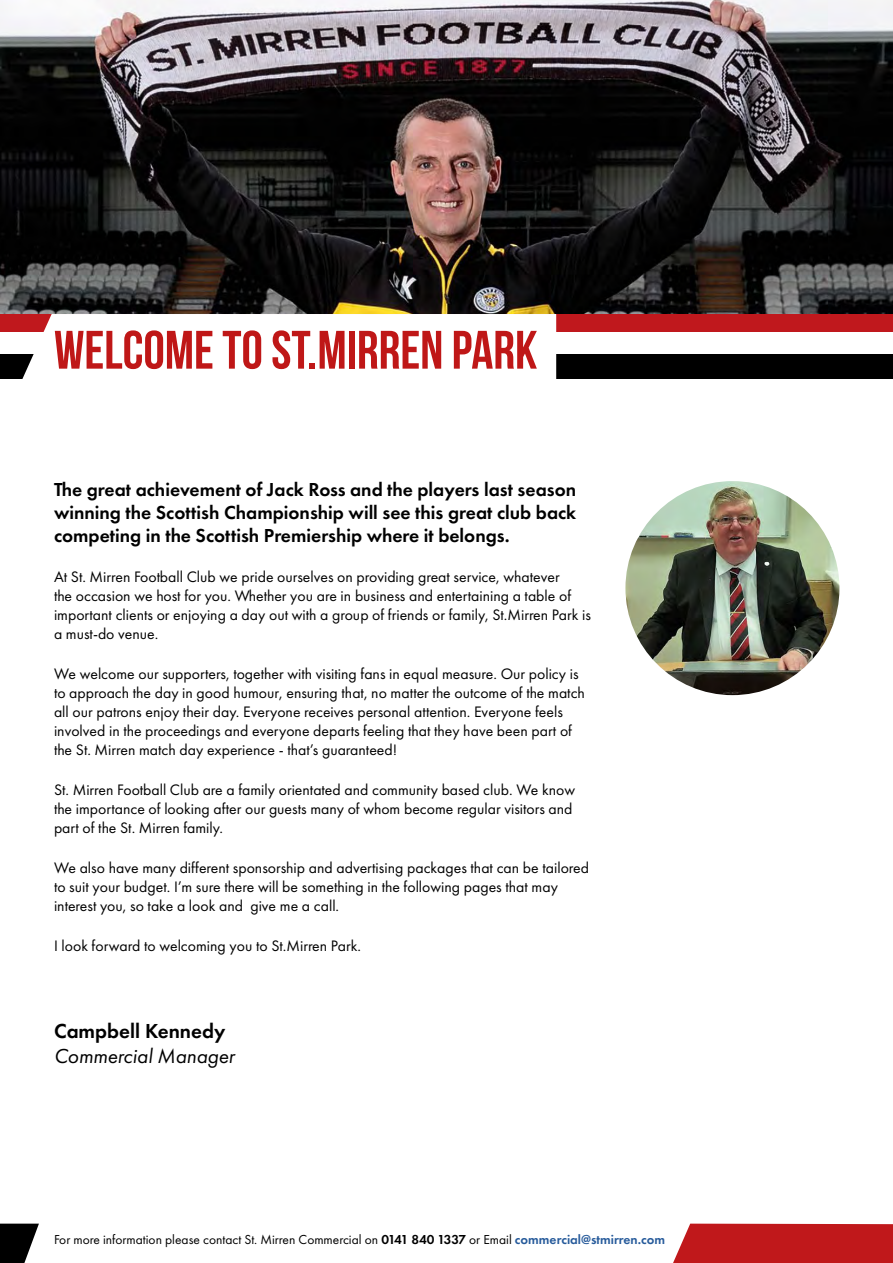
<style>
.page{position:relative;width:893px;height:1263px;background:#fff}
.page>*{position:absolute;margin:0;border:0;box-sizing:border-box;transform-origin:0 0}
.t1{font:54px "Bebas Neue";color:#bf1717}
.t2{font:italic 21px "Futura PT";color:#000}
.t3{font:600 21px "Futura PT";color:#000}
.t4{font:600 19.5px/23.4px "Futura PT";color:#000;text-align:justify}
.t5{font:15.75px/18.9px "Futura PT";color:#000}
.t6{font:13.5px "Futura PT";color:#000}
.s1{font-weight:600}
.s2{font-weight:600;color:#275b9b}
</style>
<div class="page">
<svg style="left:0;top:1223px;width:39px;height:40px"></svg>
<svg style="left:673px;top:1223px;width:220px;height:40px;background:#c32629"></svg>
<img style="left:0;top:0;width:893px;height:314px">
<div style="left:0;top:314px;width:893px;height:45px;background:#c0181d"></div>
<div style="left:0;top:332px;width:893px;height:45px;background:#fff"></div>
<div style="left:0;top:354px;width:893px;height:24px;background:#000"></div>
<img style="left:625px;top:481px;width:214px;height:214px;border-radius:107px">
<div style="left:19px;top:314px;width:537px;height:65px;background:#fff"></div>
<h1 class="t1" style="left:54px;top:320px;width:485px">WELCOME TO ST.MIRREN PARK</h1>
<p class="t4" style="left:54px;top:477px;width:524px">The great achievement of Jack Ross and the players last season winning the Scottish Championship will see this great club back competing in the Scottish Premiership where it belongs.</p>
<p class="t5" style="left:54px;top:568px;width:538px">At St. Mirren Football Club we pride ourselves on providing great service, whatever<br>the occasion we host for you. Whether you are in business and entertaining a table of important clients or enjoying a day out with a group of friends or family, St.Mirren Park is a must-do venue.</p>
<p class="t5" style="left:54px;top:664px;width:532px">We welcome our supporters, together with visiting fans in equal measure. Our policy is to approach the day in good humour, ensuring that, no matter the outcome of the match all our patrons enjoy their day. Everyone receives personal attention. Everyone feels involved in the proceedings and everyone departs feeling that they have been part of the St. Mirren match day experience - that’s guaranteed!</p>
<p class="t5" style="left:54px;top:780px;width:523px">St. Mirren Football Club are a family orientated and community based club. We know the importance of looking after our guests many of whom become regular visitors and part of the St. Mirren family.</p>
<p class="t5" style="left:54px;top:858px;width:537px">We also have many different sponsorship and advertising packages that can be tailored to suit your budget. I’m sure there will be something in the following pages that may interest you, so take a look and give me a call.</p>
<p class="t5" style="left:54px;top:936px;width:308px">I look forward to welcoming you to St.Mirren Park.</p>
<h2 class="t3" style="left:54px;top:1017px;width:173px">Campbell Kennedy</h2>
<h2 class="t2" style="left:54px;top:1043px;width:182px">Commercial Manager</h2>
<p class="t6" style="left:54px;top:1231px;width:613px">For more information please contact St. Mirren Commercial on <span class="s1">0141 840 1337</span> or Email <span class="s2">commercial@stmirren.com</span></p>
</div>
